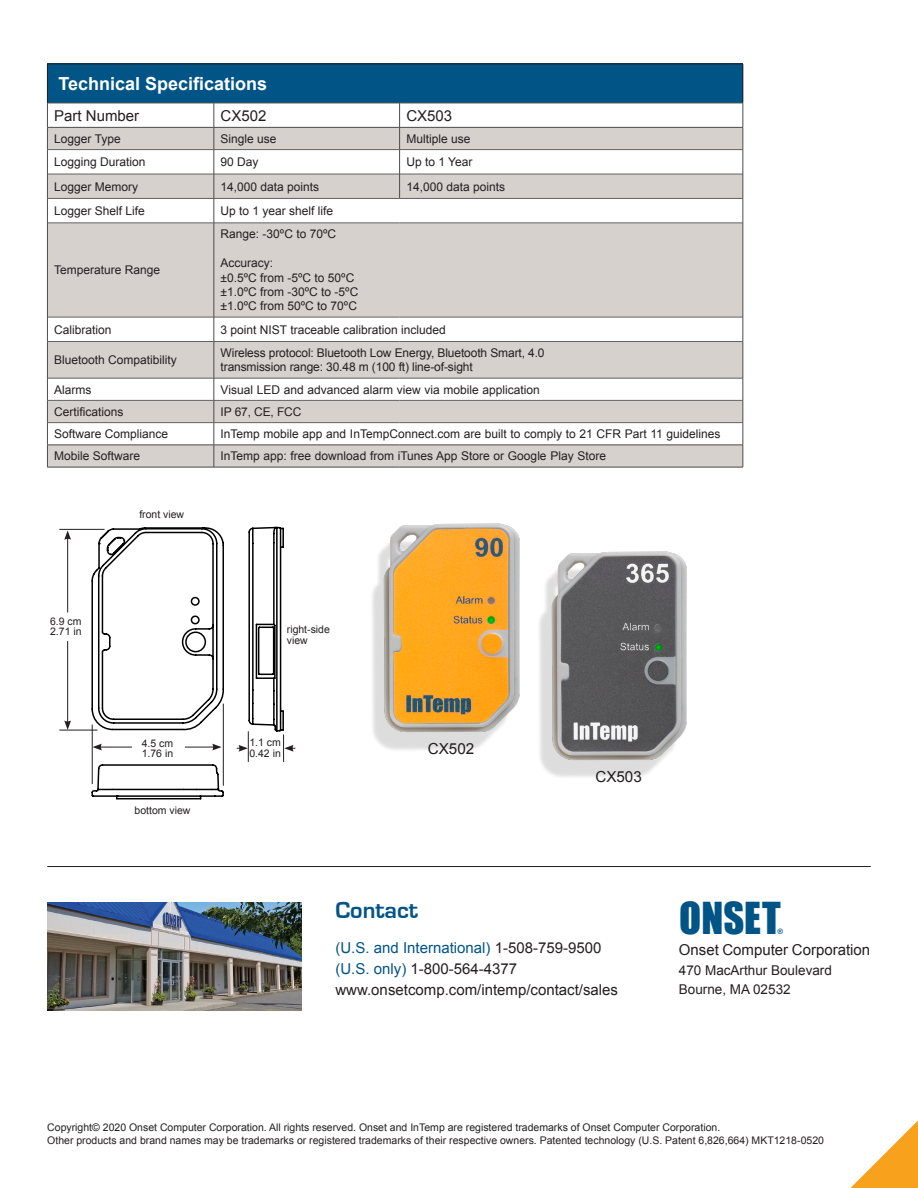
<style>
.page{position:relative;width:918px;height:1188px;background:#fff}
.page>*{position:absolute;margin:0;border:0;box-sizing:border-box;transform-origin:0 0}
.t1{font:40.5px "Impact";color:#015486}
.t2{font:700 24px "Eurostile";color:#015486}
.t3{font:700 18px "Arial";color:#fff}
.t4{font:15.15px "Arial";color:#231f20}
.t5{font:15px "Arial";color:#231f20}
.t6{font:15px "Arial";color:#015486}
.t7{font:13.5px "Arial";color:#231f20}
.t8{font:12px/14.4px "Arial";color:#231f20}
.t9{font:10.5px "Arial";color:#231f20}
.t10{font:7.35px "Impact";color:#015486}
.s1{color:#231f20}
.s2{color:#015486}
</style>
<div class="page">
<div style="left:47px;top:64px;width:696px;height:39px;background:#015486"></div>
<svg style="left:48px;top:128px;width:695px;height:339px;fill:#d6d1cd"></svg>
<hr style="left:48px;top:149px;width:166px;height:1px;background:#636366">
<hr style="left:214px;top:149px;width:185px;height:1px;background:#636366">
<hr style="left:400px;top:149px;width:343px;height:1px;background:#636366">
<hr style="left:48px;top:174px;width:166px;height:1px;background:#636366">
<hr style="left:214px;top:174px;width:185px;height:1px;background:#636366">
<hr style="left:400px;top:174px;width:343px;height:1px;background:#636366">
<hr style="left:48px;top:198px;width:166px;height:1px;background:#636366">
<hr style="left:214px;top:198px;width:186px;height:1px;background:#636366">
<hr style="left:400px;top:198px;width:343px;height:1px;background:#636366">
<hr style="left:48px;top:223px;width:166px;height:1px;background:#636366">
<hr style="left:214px;top:223px;width:186px;height:1px;background:#636366">
<hr style="left:400px;top:223px;width:343px;height:1px;background:#636366">
<hr style="left:48px;top:317px;width:166px;height:1px;background:#636366">
<hr style="left:214px;top:317px;width:186px;height:1px;background:#636366">
<hr style="left:400px;top:317px;width:343px;height:1px;background:#636366">
<hr style="left:48px;top:341px;width:166px;height:1px;background:#636366">
<hr style="left:214px;top:341px;width:186px;height:1px;background:#636366">
<hr style="left:400px;top:341px;width:343px;height:1px;background:#636366">
<hr style="left:48px;top:378px;width:166px;height:1px;background:#636366">
<hr style="left:214px;top:378px;width:186px;height:1px;background:#636366">
<hr style="left:400px;top:378px;width:343px;height:1px;background:#636366">
<hr style="left:48px;top:400px;width:166px;height:1px;background:#636366">
<hr style="left:214px;top:400px;width:186px;height:1px;background:#636366">
<hr style="left:400px;top:400px;width:343px;height:1px;background:#636366">
<hr style="left:48px;top:422px;width:166px;height:1px;background:#636366">
<hr style="left:214px;top:422px;width:186px;height:1px;background:#636366">
<hr style="left:400px;top:422px;width:343px;height:1px;background:#636366">
<hr style="left:47px;top:127px;width:167px;height:1px;background:#4b4c4d">
<hr style="left:214px;top:127px;width:186px;height:1px;background:#4b4c4d">
<hr style="left:400px;top:127px;width:343px;height:1px;background:#4b4c4d">
<svg style="left:399px;top:104px;width:1px;height:94px"></svg>
<svg style="left:47px;top:104px;width:1px;height:119px"></svg>
<svg style="left:214px;top:104px;width:1px;height:119px"></svg>
<svg style="left:743px;top:103px;width:1px;height:120px"></svg>
<hr style="left:47px;top:223px;width:1px;height:94px;background:#4b4c4d">
<hr style="left:214px;top:223px;width:1px;height:94px;background:#4b4c4d">
<hr style="left:743px;top:223px;width:1px;height:94px;background:#4b4c4d">
<svg style="left:47px;top:317px;width:1px;height:25px"></svg>
<svg style="left:214px;top:317px;width:1px;height:24px"></svg>
<svg style="left:743px;top:317px;width:1px;height:25px"></svg>
<hr style="left:47px;top:342px;width:1px;height:36px;background:#4b4c4d">
<hr style="left:214px;top:342px;width:1px;height:36px;background:#4b4c4d">
<hr style="left:743px;top:342px;width:1px;height:36px;background:#4b4c4d">
<hr style="left:47px;top:445px;width:167px;height:1px;background:#4b4c4d">
<svg style="left:47px;top:378px;width:1px;height:89px"></svg>
<hr style="left:214px;top:445px;width:186px;height:1px;background:#4b4c4d">
<svg style="left:214px;top:378px;width:1px;height:89px"></svg>
<hr style="left:400px;top:445px;width:343px;height:1px;background:#4b4c4d">
<svg style="left:743px;top:378px;width:1px;height:89px"></svg>
<hr style="left:47px;top:467px;width:167px;height:1px;background:#4b4c4d">
<hr style="left:214px;top:467px;width:186px;height:1px;background:#4b4c4d">
<hr style="left:400px;top:467px;width:343px;height:1px;background:#4b4c4d">
<hr style="left:47px;top:103px;width:167px;height:1px;background:#4b4c4d">
<hr style="left:214px;top:103px;width:186px;height:1px;background:#4b4c4d">
<hr style="left:400px;top:103px;width:343px;height:1px;background:#4b4c4d">
<hr style="left:47px;top:64px;width:167px;height:1px;background:#231f20">
<hr style="left:47px;top:64px;width:1px;height:39px;background:#231f20">
<hr style="left:214px;top:64px;width:186px;height:1px;background:#231f20">
<hr style="left:400px;top:64px;width:343px;height:1px;background:#231f20">
<hr style="left:743px;top:64px;width:1px;height:39px;background:#231f20">
<svg style="left:850px;top:1120px;width:68px;height:68px"></svg>
<img style="left:47px;top:902px;width:254px;height:108px">
<hr style="left:47px;top:866px;width:824px;height:1px;background:#231f20">
<hr style="left:59px;top:529px;width:46px;height:1px;background:#231f20">
<hr style="left:59px;top:730px;width:38px;height:1px;background:#231f20">
<hr style="left:67px;top:641px;width:1px;height:82px;background:#231f20">
<svg style="left:64px;top:720px;width:7px;height:10px"></svg>
<hr style="left:67px;top:537px;width:1px;height:75px;background:#231f20">
<svg style="left:64px;top:530px;width:7px;height:10px"></svg>
<svg style="left:285px;top:745px;width:10px;height:7px"></svg>
<svg style="left:91px;top:526px;width:194px;height:274px"></svg>
<hr style="left:102px;top:652px;width:1px;height:56px;background:#000">
<div style="left:537px;top:565px;width:141px;height:215px;background:#231f20;opacity:.15"></div>
<img style="left:546px;top:551px;width:141px;height:213px">
<div style="left:369px;top:537px;width:142px;height:215px;background:#231f20;opacity:.15"></div>
<img style="left:379px;top:523px;width:141px;height:213px">
<h3 class="t3" style="left:58px;top:72px;width:210px">Technical Specifications</h3>
<p class="t5" style="left:54px;top:106px;width:87px">Part Number</p>
<p class="t5" style="left:221px;top:106px;width:47px">CX502</p>
<p class="t5" style="left:406px;top:106px;width:47px">CX503</p>
<p class="t8" style="left:54px;top:132px;width:68px">Logger Type</p>
<p class="t8" style="left:221px;top:132px;width:58px">Single use</p>
<p class="t8" style="left:406px;top:132px;width:66px">Multiple use</p>
<p class="t8" style="left:54px;top:155px;width:93px">Logging Duration</p>
<p class="t8" style="left:221px;top:155px;width:40px">90 Day</p>
<p class="t8" style="left:406px;top:155px;width:68px">Up to 1 Year</p>
<p class="t8" style="left:54px;top:179px;width:86px">Logger Memory</p>
<p class="t8" style="left:221px;top:179px;width:100px">14,000 data points</p>
<p class="t8" style="left:406px;top:179px;width:100px">14,000 data points</p>
<p class="t8" style="left:54px;top:204px;width:92px">Logger Shelf Life</p>
<p class="t8" style="left:221px;top:204px;width:114px">Up to 1 year shelf life</p>
<p class="t8" style="left:54px;top:263px;width:108px">Temperature Range</p>
<p class="t8" style="left:221px;top:227px;width:117px">Range: -30ºC to 70ºC</p>
<p class="t8" style="left:221px;top:256px;width:139px">Accuracy:<br>±0.5ºC from -5ºC to 50ºC ±1.0ºC from -30ºC to -5ºC ±1.0ºC from 50ºC to 70ºC</p>
<p class="t8" style="left:54px;top:322px;width:59px">Calibration</p>
<p class="t8" style="left:221px;top:322px;width:227px">3 point NIST traceable calibration included</p>
<p class="t8" style="left:54px;top:353px;width:124px">Bluetooth Compatibility</p>
<p class="t8" style="left:221px;top:346px;width:326px">Wireless protocol: Bluetooth Low Energy, Bluetooth Smart, 4.0 transmission range: 30.48 m (100 ft) line-of-sight</p>
<p class="t8" style="left:54px;top:382px;width:39px">Alarms</p>
<p class="t8" style="left:221px;top:382px;width:321px">Visual LED and advanced alarm view via mobile application</p>
<p class="t8" style="left:54px;top:405px;width:71px">Certifications</p>
<p class="t8" style="left:221px;top:405px;width:82px">IP 67, CE, FCC</p>
<p class="t8" style="left:54px;top:427px;width:116px">Software Compliance</p>
<p class="t8" style="left:221px;top:427px;width:502px">InTemp mobile app and InTempConnect.com are built to comply to 21 CFR Part 11 guidelines</p>
<p class="t8" style="left:54px;top:449px;width:88px">Mobile Software</p>
<p class="t8" style="left:221px;top:449px;width:387px">InTemp app: free download from iTunes App Store or Google Play Store</p>
<p class="t9" style="left:50px;top:614px;width:33px">6.9 cm</p>
<p class="t9" style="left:50px;top:625px;width:33px">2.71 in</p>
<p class="t9" style="left:139px;top:508px;width:46px">front view</p>
<p class="t9" style="left:142px;top:736px;width:33px">4.5 cm</p>
<p class="t9" style="left:142px;top:746px;width:33px">1.76 in</p>
<p class="t9" style="left:135px;top:803px;width:57px">bottom view</p>
<p class="t9" style="left:287px;top:622px;width:45px">right-side</p>
<p class="t9" style="left:287px;top:633px;width:22px">view</p>
<p class="t9" style="left:249px;top:736px;width:33px">1.1 cm</p>
<p class="t9" style="left:249px;top:746px;width:33px">0.42 in</p>
<p class="t4" style="left:428px;top:739px;width:48px">CX502</p>
<p class="t4" style="left:595px;top:767px;width:48px">CX503</p>
<p class="t2" style="left:335px;top:897px;width:84px">Contact</p>
<p class="t6" style="left:335px;top:938px;width:267px">(U.S. and International) <span class="s1">1-508-759-9500</span></p>
<p class="t5" style="left:335px;top:959px;width:183px"><span class="s2">(U.S. only)</span> 1-800-564-4377</p>
<p class="t5" style="left:335px;top:980px;width:284px">www.onsetcomp.com/intemp/contact/sales</p>
<p class="t1" style="left:679px;top:887px;width:103px">ONSET</p>
<p class="t10" style="left:778px;top:926px;width:7px">®</p>
<p class="t5" style="left:679px;top:940px;width:193px">Onset Computer Corporation</p>
<p class="t7" style="left:679px;top:961px;width:155px">470 MacArthur Boulevard</p>
<p class="t7" style="left:679px;top:981px;width:113px">Bourne, MA 02532</p>
<p class="t9" style="left:47px;top:1120px;width:675px">Copyright© 2020 Onset Computer Corporation. All rights reserved. Onset and InTemp are registered trademarks of Onset Computer Corporation.</p>
<p class="t9" style="left:47px;top:1133px;width:778px">Other products and brand names may be trademarks or registered trademarks of their respective owners. Patented technology (U.S. Patent 6,826,664) MKT1218-0520</p>
</div>
